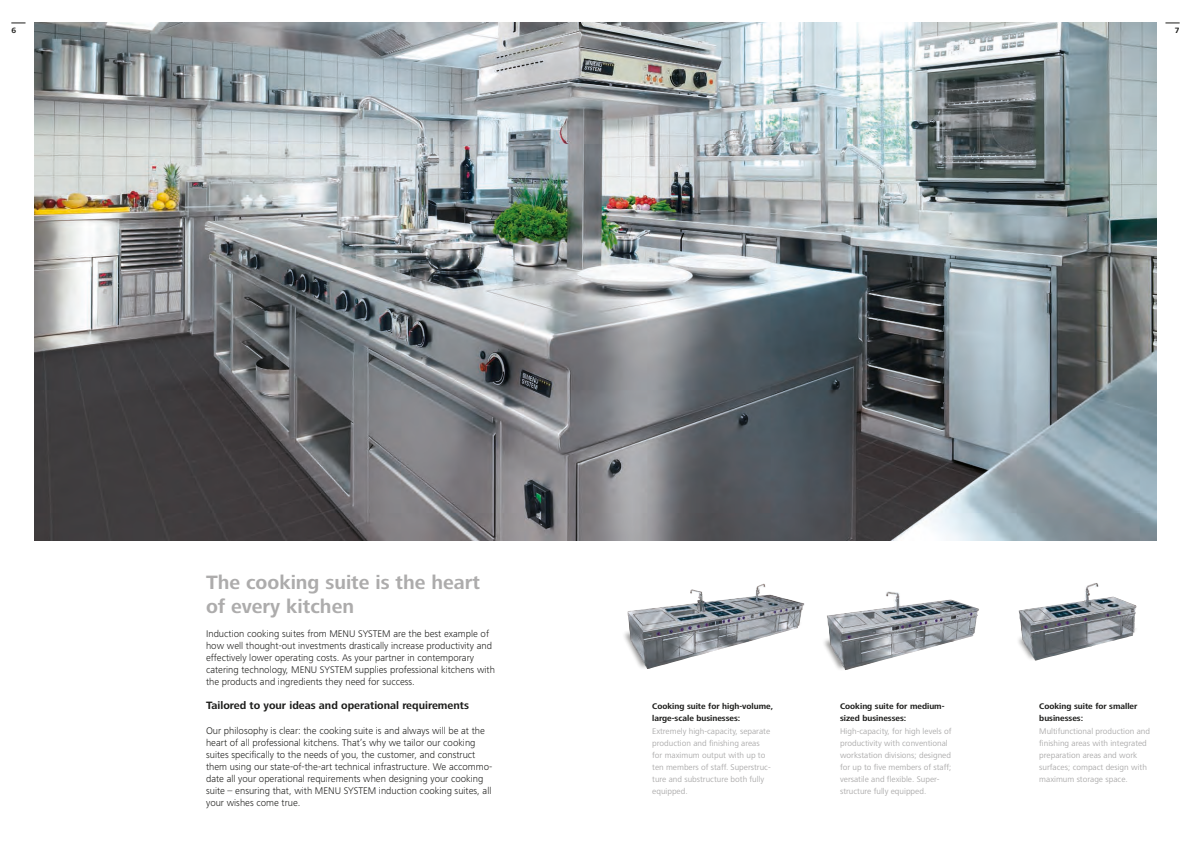
<style>
.page{position:relative;width:1191px;height:842px;background:#fff}
.page>*{position:absolute;margin:0;border:0;box-sizing:border-box;transform-origin:0 0}
.t1{font:700 20px/24.1px "Frutiger Next LT";color:#adacac}
.t2{font:700 11px "Frutiger Next LT";color:#1d1d1b}
.t3{font:300 10px/12.1px "Frutiger Next LT";color:#1d1d1b}
.t4{font:8.5px/12px "Frutiger Next LT";color:#adacac}
.t5{font:700 8.5px/12px "Frutiger Next LT";color:#1d1d1b}
.t6{font:700 8px "Frutiger Next LT";color:#1d1d1b}
</style>
<div class="page">
<img style="left:34px;top:23px;width:1123px;height:518px">
<div style="left:621px;top:615px;width:183px;height:55px;background:#1d1d1b;opacity:.45"></div>
<div style="left:1016px;top:614px;width:122px;height:48px;background:#1d1d1b;opacity:.45"></div>
<svg style="left:1087px;top:616px;width:51px;height:39px"></svg>
<img style="left:1018px;top:586px;width:69px;height:69px">
<img style="left:627px;top:583px;width:177px;height:86px">
<div style="left:821px;top:619px;width:152px;height:52px;background:#1d1d1b;opacity:.45"></div>
<svg style="left:831px;top:621px;width:143px;height:44px"></svg>
<img style="left:826px;top:591px;width:68px;height:71px">
<svg style="left:1165px;top:23px;width:14px;height:1px"></svg>
<svg style="left:11px;top:23px;width:15px;height:1px"></svg>
<p class="t6" style="left:11px;top:26px;width:6px">6</p>
<p class="t6" style="left:1175px;top:26px;width:6px">7</p>
<h1 class="t1" style="left:206px;top:570px;width:275px">The cooking suite is the heart of every kitchen</h1>
<p class="t3" style="left:206px;top:628px;width:290px">Induction cooking suites from MENU SYSTEM are the best example of how well thought-out investments drastically increase productivity and effectively lower operating costs. As your partner in contemporary catering technology, MENU SYSTEM supplies professional kitchens with the products and ingredients they need for success.</p>
<p class="t2" style="left:206px;top:700px;width:264px">Tailored to your ideas and operational requirements</p>
<p class="t3" style="left:206px;top:724px;width:288px">Our philosophy is clear: the cooking suite is and always will be at the heart of all professional kitchens. That’s why we tailor our cooking suites specifically to the needs of you, the customer, and construct them using our state-of-the-art technical infrastructure. We accommo&shy;date all your operational requirements when designing your cooking suite – ensuring that, with MENU SYSTEM induction cooking suites, all your wishes come true.</p>
<p class="t5" style="left:652px;top:700px;width:123px">Cooking suite for high-volume, large-scale businesses:</p>
<p class="t4" style="left:652px;top:725px;width:120px">Extremely high-capacity, separate production and finishing areas for maximum output with up to ten members of staff. Superstruc&shy;ture and substructure both fully equipped.</p>
<p class="t5" style="left:840px;top:701px;width:106px">Cooking suite for medium&shy;sized businesses:</p>
<p class="t4" style="left:840px;top:725px;width:113px">High-capacity, for high levels of productivity with conventional workstation divisions; designed for up to five members of staff; versatile and flexible. Super&shy;structure fully equipped.</p>
<p class="t5" style="left:1039px;top:701px;width:100px">Cooking suite for smaller businesses:</p>
<p class="t4" style="left:1039px;top:725px;width:112px">Multifunctional production and finishing areas with integrated preparation areas and work surfaces; compact design with maximum storage space.</p>
</div>
